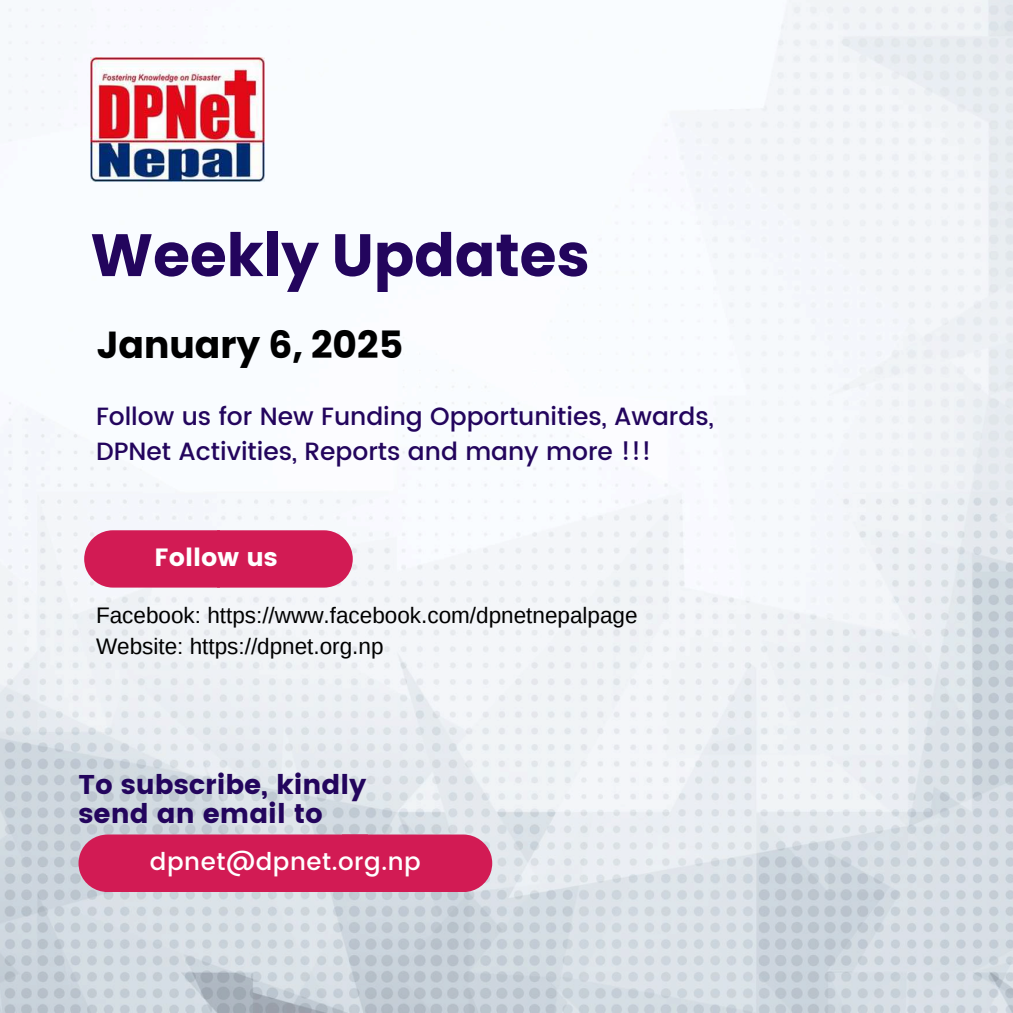
<style>
.page{position:relative;width:1013px;height:1013px;background:#fff}
.page>*{position:absolute;margin:0;border:0;box-sizing:border-box;transform-origin:0 0}
.t1{font:700 59.75px "Poppins";color:#23055d}
.t2{font:700 37.62px "Poppins";color:#000}
.t3{font:27.12px/28.1px "Poppins";color:#23055d}
.t4{font:500 25px/34.8px "Poppins";color:#23055d}
.t5{font:25px "Poppins";color:#fff}
.t6{font:500 24.5px "Poppins";letter-spacing:.025em;color:#fff}
.t7{font:22.5px/31px "Arimo";color:#000}
</style>
<div class="page">
<img style="left:0;top:0;width:1012px;height:1012px">
<div style="left:84px;top:530px;width:269px;height:57px;background:#d21b54"></div>
<div style="left:78px;top:834px;width:414px;height:58px;background:#d21b54"></div>
<img style="left:90px;top:58px;width:175px;height:123px">
<h1 class="t1" style="left:90px;top:213px;width:501px">Weekly Updates</h1>
<h2 class="t2" style="left:97px;top:318px;width:308px">January 6, 2025</h2>
<p class="t4" style="left:96px;top:399px;width:619px">Follow us for New Funding Opportunities, Awards,<br>DPNet Activities, Reports and many more !!!</p>
<p class="t5" style="left:155px;top:542px;width:125px">Follow us</p>
<p class="t7" style="left:96px;top:599px;width:543px">Facebook: https://www.facebook.com/dpnetnepalpage<br>Website: https://dpnet.org.np</p>
<p class="t3" style="left:78px;top:771px;width:289px">To subscribe, kindly send an email to</p>
<p class="t6" style="left:150px;top:847px;width:272px">dpnet@dpnet.org.np</p>
</div>
